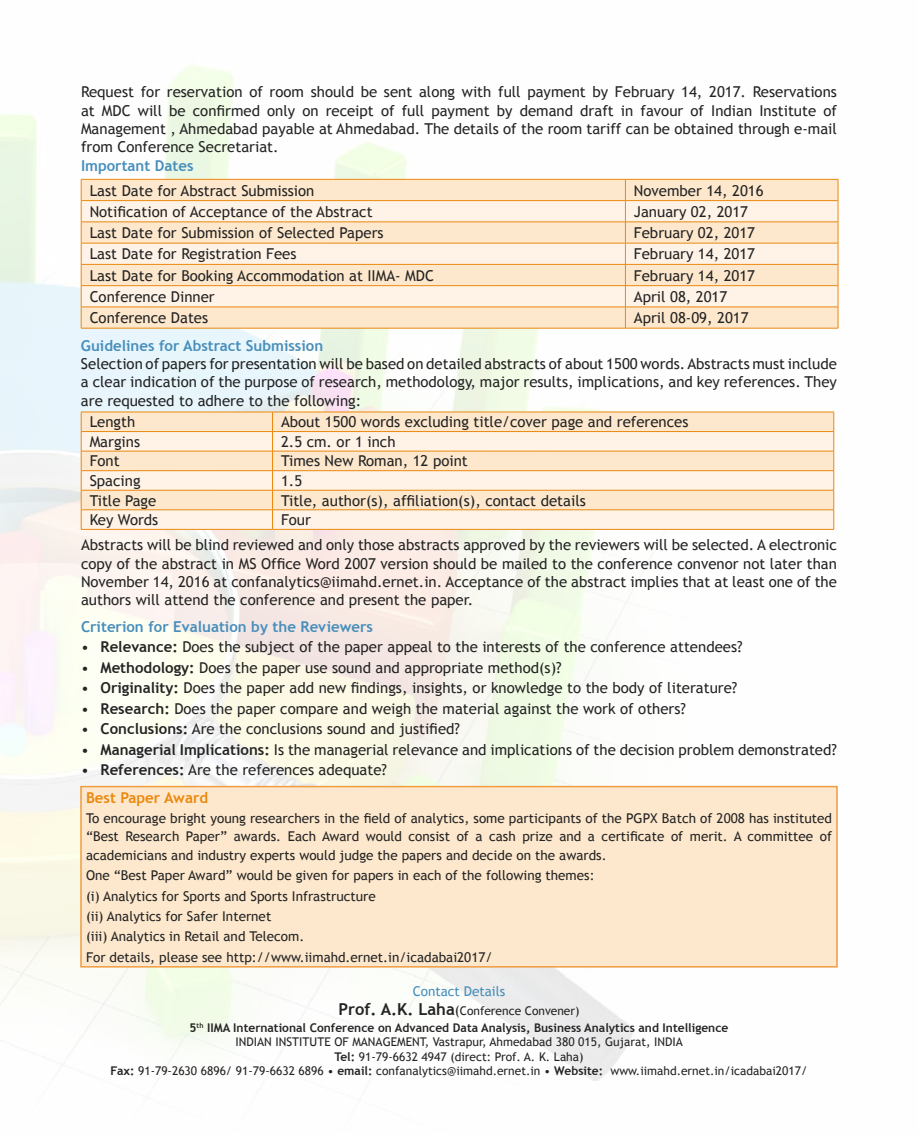
<style>
.page{position:relative;width:918px;height:1134px;background:#fff}
.page>*{position:absolute;margin:0;border:0;box-sizing:border-box;transform-origin:0 0}
.t1{font:15px/18.3px "Trebuchet MS";color:#242424;text-align:justify}
.t2{font:700 15px "Trebuchet MS";color:#478ebb}
.t3{font:13.5px/20.4px "Trebuchet MS";color:#242424;text-align:justify}
.t4{font:13.5px "Trebuchet MS";color:#478ebb}
.t5{font:12px/14.4px "Trebuchet MS";color:#242424;text-align:center}
.t6{font:700 12px/16.5px "Trebuchet MS";color:#242424;text-align:center}
.s1{font-weight:700}
.s2{font-weight:700;color:#eb880e}
.s3{font-size:16.5px}
.s4{font-weight:400;font-size:13.5px}
.s5{font-weight:400}
</style>
<div class="page">
<div style="left:82px;top:180px;width:756px;height:148px;background:#fde8cd"></div>
<svg style="left:82px;top:201px;width:756px;height:106px;background:#fdecd8"></svg>
<hr style="left:81px;top:179px;width:544px;height:1px;background:#eb880e">
<hr style="left:625px;top:179px;width:213px;height:1px;background:#eb880e">
<hr style="left:81px;top:200px;width:544px;height:1px;background:#eb880e">
<hr style="left:625px;top:200px;width:213px;height:1px;background:#eb880e">
<hr style="left:81px;top:222px;width:544px;height:1px;background:#eb880e">
<hr style="left:625px;top:222px;width:213px;height:1px;background:#eb880e">
<hr style="left:81px;top:243px;width:544px;height:1px;background:#eb880e">
<hr style="left:625px;top:243px;width:213px;height:1px;background:#eb880e">
<hr style="left:81px;top:264px;width:544px;height:1px;background:#eb880e">
<hr style="left:625px;top:264px;width:213px;height:1px;background:#eb880e">
<hr style="left:81px;top:285px;width:544px;height:1px;background:#eb880e">
<hr style="left:625px;top:285px;width:213px;height:1px;background:#eb880e">
<hr style="left:81px;top:307px;width:544px;height:1px;background:#eb880e">
<svg style="left:81px;top:180px;width:1px;height:148px"></svg>
<hr style="left:625px;top:307px;width:213px;height:1px;background:#eb880e">
<svg style="left:625px;top:180px;width:1px;height:148px"></svg>
<svg style="left:838px;top:180px;width:1px;height:148px"></svg>
<hr style="left:81px;top:328px;width:544px;height:1px;background:#eb880e">
<hr style="left:625px;top:328px;width:213px;height:1px;background:#eb880e">
<div style="left:82px;top:413px;width:752px;height:18px;background:#fde8cd"></div>
<svg style="left:82px;top:432px;width:752px;height:97px;background:#fdecd8"></svg>
<hr style="left:81px;top:412px;width:192px;height:1px;background:#eb880e">
<hr style="left:273px;top:412px;width:561px;height:1px;background:#eb880e">
<hr style="left:81px;top:431px;width:192px;height:1px;background:#eb880e">
<hr style="left:273px;top:431px;width:561px;height:1px;background:#eb880e">
<hr style="left:81px;top:451px;width:192px;height:1px;background:#eb880e">
<hr style="left:273px;top:451px;width:561px;height:1px;background:#eb880e">
<hr style="left:81px;top:470px;width:192px;height:1px;background:#eb880e">
<hr style="left:273px;top:470px;width:561px;height:1px;background:#eb880e">
<hr style="left:81px;top:490px;width:192px;height:1px;background:#eb880e">
<hr style="left:273px;top:490px;width:561px;height:1px;background:#eb880e">
<hr style="left:81px;top:510px;width:192px;height:1px;background:#eb880e">
<svg style="left:81px;top:412px;width:1px;height:117px"></svg>
<hr style="left:273px;top:510px;width:561px;height:1px;background:#eb880e">
<svg style="left:272px;top:412px;width:1px;height:117px"></svg>
<svg style="left:834px;top:412px;width:1px;height:117px"></svg>
<hr style="left:81px;top:529px;width:192px;height:1px;background:#eb880e">
<hr style="left:273px;top:529px;width:561px;height:1px;background:#eb880e">
<div style="left:81px;top:787px;width:756px;height:180px;background:#fde8cd"></div>
<div style="left:80px;top:786px;width:758px;height:182px;border:2px solid #f09c41"></div>
<p class="t1" style="left:81px;top:83px;width:758px">Request for reservation of room should be sent along with full payment by February 14, 2017. Reservations at MDC will be confirmed only on receipt of full payment by demand draft in favour of Indian Institute of Management , Ahmedabad payable at Ahmedabad. The details of the room tariff can be obtained through e-mail from Conference Secretariat.</p>
<p class="t2" style="left:81px;top:156px;width:114px">Important Dates</p>
<p class="t1" style="left:90px;top:181px;width:226px">Last Date for Abstract Submission</p>
<p class="t1" style="left:634px;top:181px;width:131px">November 14, 2016</p>
<p class="t1" style="left:90px;top:203px;width:284px">Notification of Acceptance of the Abstract</p>
<p class="t1" style="left:634px;top:203px;width:116px">January 02, 2017</p>
<p class="t1" style="left:90px;top:224px;width:295px">Last Date for Submission of Selected Papers</p>
<p class="t1" style="left:634px;top:224px;width:123px">February 02, 2017</p>
<p class="t1" style="left:90px;top:245px;width:208px">Last Date for Registration Fees</p>
<p class="t1" style="left:634px;top:245px;width:123px">February 14, 2017</p>
<p class="t1" style="left:90px;top:266px;width:346px">Last Date for Booking Accommodation at IIMA- MDC</p>
<p class="t1" style="left:634px;top:266px;width:123px">February 14, 2017</p>
<p class="t1" style="left:90px;top:288px;width:127px">Conference Dinner</p>
<p class="t1" style="left:634px;top:288px;width:95px">April 08, 2017</p>
<p class="t1" style="left:90px;top:309px;width:120px">Conference Dates</p>
<p class="t1" style="left:634px;top:309px;width:116px">April 08-09, 2017</p>
<p class="t2" style="left:81px;top:336px;width:244px">Guidelines for Abstract Submission</p>
<p class="t1" style="left:81px;top:355px;width:757px">Selection of papers for presentation will be based on detailed abstracts of about 1500 words. Abstracts must include a clear indication of the purpose of research, methodology, major results, implications, and key references. They are requested to adhere to the following:</p>
<p class="t1" style="left:90px;top:413px;width:47px">Length</p>
<p class="t1" style="left:281px;top:413px;width:409px">About 1500 words excluding title/cover page and references</p>
<p class="t1" style="left:90px;top:433px;width:52px">Margins</p>
<p class="t1" style="left:281px;top:433px;width:116px">2.5 cm. or 1 inch</p>
<p class="t1" style="left:90px;top:452px;width:32px">Font</p>
<p class="t1" style="left:281px;top:452px;width:188px">Times New Roman, 12 point</p>
<p class="t1" style="left:90px;top:472px;width:52px">Spacing</p>
<p class="t1" style="left:281px;top:472px;width:23px">1.5</p>
<p class="t1" style="left:90px;top:491px;width:68px">Title Page</p>
<p class="t1" style="left:281px;top:491px;width:306px">Title, author(s), affiliation(s), contact details</p>
<p class="t1" style="left:90px;top:511px;width:70px">Key Words</p>
<p class="t1" style="left:81px;top:507px;width:757px;line-height:25.2px;text-indent:200px">Four<br>Abstracts will be blind reviewed and only those abstracts approved by the reviewers will be selected. A electronic</p>
<p class="t1" style="left:81px;top:554px;width:757px">copy of the abstract in MS Office Word 2007 version should be mailed to the conference convenor not later than November 14, 2016 at confanalytics@iimahd.ernet.in. Acceptance of the abstract implies that at least one of the authors will attend the conference and present the paper.</p>
<p class="t2" style="left:81px;top:617px;width:294px">Criterion for Evaluation by the Reviewers</p>
<p class="t1" style="left:81px;top:638px;width:663px">• <span class="s1">Relevance:</span> Does the subject of the paper appeal to the interests of the conference attendees?</p>
<p class="t1" style="left:81px;top:659px;width:482px">• <span class="s1">Methodology:</span> Does the paper use sound and appropriate method(s)?</p>
<p class="t1" style="left:81px;top:679px;width:658px">• <span class="s1">Originality:</span> Does the paper add new findings, insights, or knowledge to the body of literature?</p>
<p class="t1" style="left:81px;top:700px;width:607px">• <span class="s1">Research:</span> Does the paper compare and weigh the material against the work of others?</p>
<p class="t1" style="left:81px;top:720px;width:381px">• <span class="s1">Conclusions:</span> Are the conclusions sound and justified?</p>
<p class="t1" style="left:81px;top:740px;width:757px">• <span class="s1">Managerial Implications:</span> Is the managerial relevance and implications of the decision problem demonstrated?</p>
<p class="t1" style="left:86px;top:756px;width:303px;line-height:27.6px;text-indent:-5px">• <span class="s1">References:</span> Are the references adequate?<br><span class="s2">Best Paper Award</span></p>
<p class="t3" style="left:86px;top:809px;width:748px;line-height:18.3px">To encourage bright young researchers in the field of analytics, some participants of the PGPX Batch of 2008 has instituted “Best Research Paper” awards. Each Award would consist of a cash prize and a certificate of merit. A committee of academicians and industry experts would judge the papers and decide on the awards.</p>
<p class="t3" style="left:86px;top:865px;width:510px;text-align:left">One “Best Paper Award” would be given for papers in each of the following themes: (i) Analytics for Sports and Sports Infrastructure<br>(ii) Analytics for Safer Internet<br>(iii) Analytics in Retail and Telecom.<br>For details, please see http://www.iimahd.ernet.in/icadabai2017/</p>
<p class="t4" style="left:413px;top:983px;width:94px">Contact Details</p>
<p class="t6" style="left:190px;top:1003px;width:540px"><span class="s3">Prof. A.K. Laha</span><span class="s4">(</span><span class="s5">Conference Convener)<br></span>5<sup>th</sup> IIMA International Conference on Advanced Data Analysis, Business Analytics and Intelligence</p>
<p class="t5" style="left:111px;top:1035px;width:698px">INDIAN INSTITUTE OF MANAGEMENT, Vastrapur, Ahmedabad 380 015, Gujarat, INDIA<br><span class="s1">Tel:</span> 91-79-6632 4947 (direct: Prof. A. K. Laha)<br><span class="s1">Fax:</span> 91-79-2630 6896/ 91-79-6632 6896 • <span class="s1">email:</span> confanalytics@iimahd.ernet.in • <span class="s1">Website:</span> www.iimahd.ernet.in/icadabai2017/</p>
</div>
